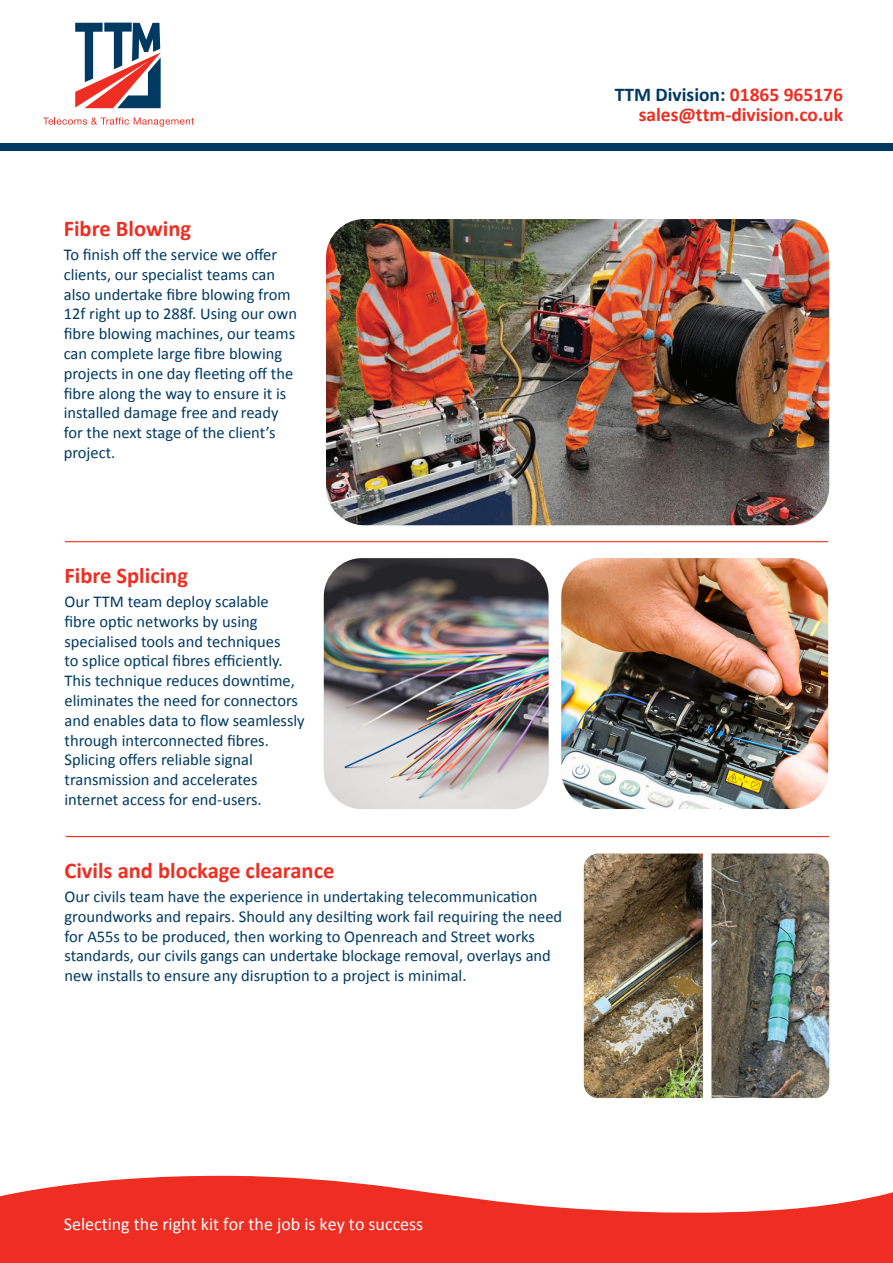
<style>
.page{position:relative;width:893px;height:1263px;background:#fff}
.page>*{position:absolute;margin:0;border:0;box-sizing:border-box;transform-origin:0 0}
.t1{font:700 22.5px "Calibri";color:#ee2e22}
.t2{font:700 19.5px "Calibri";color:#ee2e22}
.t3{font:700 19.5px "Calibri";color:#003a62}
.t4{font:18px "Calibri";color:#fff}
.t5{font:16.5px/19.8px "Calibri";color:#003a62}
.s1{color:#ee2e22}
</style>
<div class="page">
<div style="left:0;top:144px;width:893px;height:7px;background:#003a62"></div>
<svg style="left:0;top:1175px;width:893px;height:88px;fill:#ee2e22"></svg>
<svg style="left:43px;top:23px;width:151px;height:104px"></svg>
<hr style="left:66px;top:836px;width:763px;height:1px;background:#ee2e22">
<hr style="left:65px;top:541px;width:763px;height:1px;background:#ee2e22">
<img style="left:326px;top:219px;width:503px;height:306px">
<img style="left:584px;top:853px;width:245px;height:245px">
<img style="left:561px;top:558px;width:267px;height:251px">
<img style="left:324px;top:558px;width:225px;height:251px">
<p class="t1" style="left:64px;top:213px;width:129px">Fibre Blowing</p>
<p class="t5" style="left:64px;top:244px;width:235px">To finish off the service we offer clients, our specialist teams can also undertake fibre blowing from<br>12f right up to 288f. Using our own fibre blowing machines, our teams can complete large fibre blowing projects in one day fleeting off the fibre along the way to ensure it is installed damage free and ready for the next stage of the client’s project.</p>
<p class="t1" style="left:64px;top:559px;width:125px">Fibre Splicing</p>
<p class="t5" style="left:64px;top:591px;width:242px">Our TTM team deploy scalable<br>fibre optic networks by using specialised tools and techniques<br>to splice optical fibres efficiently.<br>This technique reduces downtime, eliminates the need for connectors and enables data to flow seamlessly through interconnected fibres.<br>Splicing offers reliable signal transmission and accelerates internet access for end-users.</p>
<p class="t1" style="left:64px;top:854px;width:271px">Civils and blockage clearance</p>
<p class="t5" style="left:64px;top:886px;width:499px">Our civils team have the experience in undertaking telecommunication groundworks and repairs. Should any desilting work fail requiring the need for A55s to be produced, then working to Openreach and Street works standards, our civils gangs can undertake blockage removal, overlays and new installs to ensure any disruption to a project is minimal.</p>
<p class="t3" style="left:615px;top:81px;width:230px">TTM Division: <span class="s1">01865 965176</span></p>
<p class="t2" style="left:639px;top:101px;width:206px">sales@ttm-division.co.uk</p>
<p class="t4" style="left:64px;top:1211px;width:361px">Selecting the right kit for the job is key to success</p>
</div>
